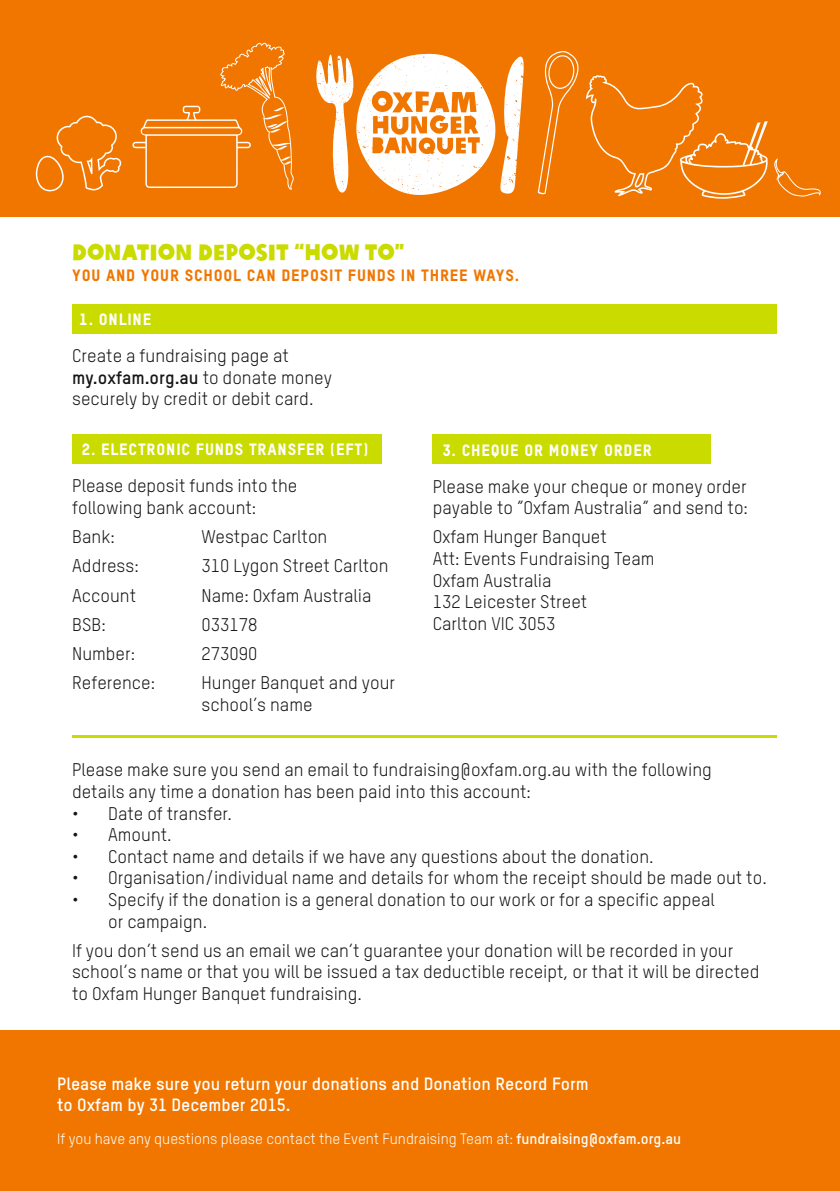
<style>
.page{position:relative;width:840px;height:1191px;background:#fff}
.page>*{position:absolute;margin:0;border:0;box-sizing:border-box;transform-origin:0 0}
.Heading_2{font:21.8px "Oxfam Global Headline";color:#cadb00}
.t1{font:18px/21.6px "Oxfam TSTARPRO";color:#151616}
.t2{font:700 17.4px/21px "Oxfam TSTARPRO";color:#fff}
.t3{font:16.2px "Oxfam TSTARPRO Headline";letter-spacing:.05em;color:#fff}
.t4{font:16.2px "Oxfam TSTARPRO Headline";letter-spacing:.05em;color:#f07600}
.t5{font:14.8px "Oxfam TSTARPRO";color:#fff}
.s1{font-weight:700}
</style>
<div class="page">
<div style="left:72px;top:304px;width:704px;height:29px;background:#cadb00"></div>
<hr style="left:72px;top:735px;width:704px;height:2px;background:#cadb00">
<div style="left:72px;top:434px;width:309px;height:30px;background:#cadb00"></div>
<div style="left:432px;top:434px;width:278px;height:30px;background:#cadb00"></div>
<div style="left:0;top:1030px;width:839px;height:161px;background:#f07600"></div>
<div style="left:0;top:0;width:839px;height:216px;background:#f07600"></div>
<svg style="left:132px;top:43px;width:161px;height:147px"></svg>
<svg style="left:774px;top:158px;width:46px;height:38px"></svg>
<svg style="left:36px;top:116px;width:85px;height:75px"></svg>
<svg style="left:585px;top:75px;width:182px;height:124px"></svg>
<img style="left:759px;top:153px;width:8px;height:28px">
<svg style="left:537px;top:51px;width:41px;height:143px"></svg>
<svg style="left:316px;top:53px;width:208px;height:142px"></svg>
<p class="Heading_2" style="left:72px;top:233px;width:333px">DONATION DEPOSIT “HOW TO”</p>
<p class="t4" style="left:72px;top:265px;width:448px">YOU AND YOUR SCHOOL CAN DEPOSIT FUNDS IN THREE WAYS.</p>
<p class="t3" style="left:79px;top:309px;width:73px">1. ONLINE</p>
<p class="t1" style="left:72px;top:345px;width:261px">Create a fundraising page at <span class="s1">my.oxfam.org.au</span> to donate money securely by credit or debit card.</p>
<p class="t3" style="left:82px;top:439px;width:288px">2. ELECTRONIC FUNDS TRANSFER (EFT)</p>
<p class="t1" style="left:72px;top:475px;width:226px">Please deposit funds into the following bank account:</p>
<p class="t1" style="left:72px;top:525px;width:44px">Bank:</p>
<p class="t1" style="left:201px;top:525px;width:127px">Westpac Carlton</p>
<p class="t1" style="left:72px;top:555px;width:68px">Address:</p>
<p class="t1" style="left:201px;top:555px;width:188px">310 Lygon Street Carlton</p>
<p class="t1" style="left:72px;top:584px;width:65px">Account</p>
<p class="t1" style="left:201px;top:584px;width:171px">Name: Oxfam Australia</p>
<p class="t1" style="left:72px;top:613px;width:35px">BSB:</p>
<p class="t1" style="left:201px;top:613px;width:57px">033178</p>
<p class="t1" style="left:72px;top:642px;width:65px">Number:</p>
<p class="t1" style="left:201px;top:642px;width:57px">273090</p>
<p class="t1" style="left:72px;top:672px;width:84px">Reference:</p>
<p class="t1" style="left:201px;top:672px;width:195px">Hunger Banquet and your school’s name</p>
<p class="t3" style="left:442px;top:440px;width:211px">3. CHEQUE OR MONEY ORDER</p>
<p class="t1" style="left:432px;top:475px;width:317px">Please make your cheque or money order payable to ”Oxfam Australia” and send to:</p>
<p class="t1" style="left:432px;top:526px;width:223px">Oxfam Hunger Banquet<br>Att: Events Fundraising Team<br>Oxfam Australia<br>132 Leicester Street<br>Carlton VIC 3053</p>
<p class="t1" style="left:72px;top:759px;width:641px">Please make sure you send an email to fundraising@oxfam.org.au with the following details any time a donation has been paid into this account:</p>
<p class="t1" style="left:72px;top:802px;width:161px">• Date of transfer.</p>
<p class="t1" style="left:72px;top:824px;width:101px">• Amount.</p>
<p class="t1" style="left:72px;top:845px;width:583px">• Contact name and details if we have any questions about the donation.</p>
<p class="t1" style="left:72px;top:867px;width:695px">• Organisation/individual name and details for whom the receipt should be made out to.</p>
<p class="t1" style="left:108px;top:888px;width:608px;text-indent:-36px">• Specify if the donation is a general donation to our work or for a specific appeal or campaign.</p>
<p class="t1" style="left:72px;top:939px;width:688px">If you don’t send us an email we can’t guarantee your donation will be recorded in your school’s name or that you will be issued a tax deductible receipt, or that it will be directed to Oxfam Hunger Banquet fundraising.</p>
<p class="t2" style="left:57px;top:1073px;width:533px">Please make sure you return your donations and Donation Record Form to Oxfam by 31 December 2015.</p>
<p class="t5" style="left:57px;top:1129px;width:625px">If you have any questions please contact the Event Fundraising Team at: <span class="s1">fundraising@oxfam.org.au</span></p>
</div>
